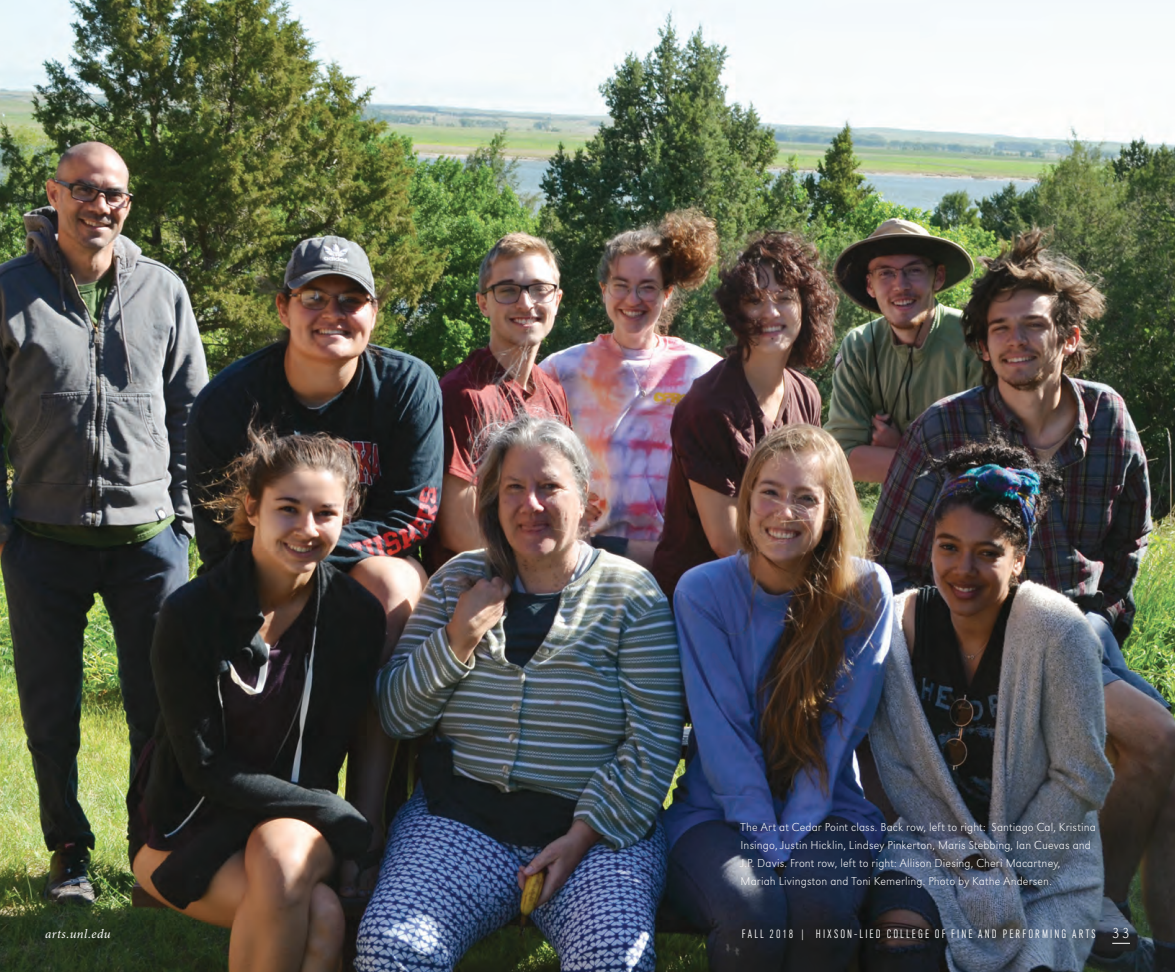
<style>
.page{position:relative;width:1175px;height:972px;background:#fff}
.page>*{position:absolute;margin:0;border:0;box-sizing:border-box;transform-origin:0 0}
.Folio{font:300 12.75px "URW Grotesk Con";letter-spacing:.175em;color:#fff}
.Folio-2{font:italic 12.75px "Minion Pro";letter-spacing:.035em;color:#fff}
.t1{font:300 expanded 12px/18px "URW Grotesk";letter-spacing:.01em;color:#fff}
.s1{font-family:"URW Grotesk";font-stretch:expanded;font-size:15px}
</style>
<div class="page">
<img style="left:0;top:0;width:1175px;height:972px">
<svg style="left:1112px;top:943px;width:18px;height:1px"></svg>
<p class="t1" style="left:741px;top:818px;width:357px">The Art at Cedar Point class. Back row, left to right: Santiago Cal, Kristina Insingo, Justin Hicklin, Lindsey Pinkerton, Maris Stebbing, Ian Cuevas and J.P. Davis. Front row, left to right: Allison Diesing, Cheri Macartney, Mariah Livingston and Toni Kemerling. Photo by Kathe Andersen.</p>
<p class="Folio-2" style="left:45px;top:926px;width:67px">arts.unl.edu</p>
<p class="Folio" style="left:742px;top:928px;width:390px">FALL 2018 | HIXSON-LIED COLLEGE OF FINE AND PERFORMING ARTS <span class="s1">33</span></p>
</div>
